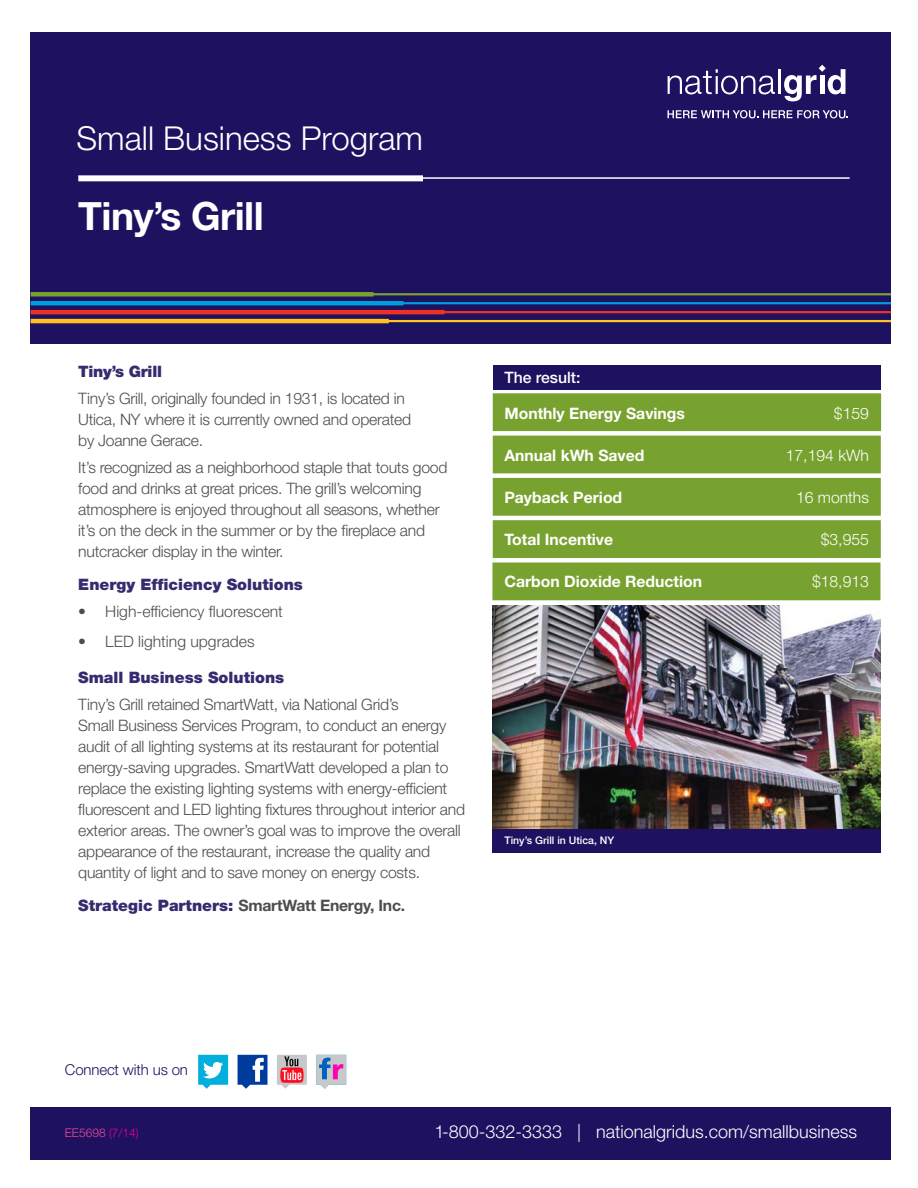
<style>
.page{position:relative;width:918px;height:1188px;background:#fff}
.page>*{position:absolute;margin:0;border:0;box-sizing:border-box;transform-origin:0 0}
.t1{font:700 39px "Helvetica Neue LT Std";letter-spacing:-.015em;color:#fff}
.t2{font:300 33px "Helvetica Neue LT Std";color:#fff}
.t3{font:300 18px "Helvetica Neue LT Std";color:#fff}
.t4{font:300 15.75px/21px "Helvetica Neue LT Std";letter-spacing:-.015em;color:#4d4d4f}
.t5{font:700 15.75px "Helvetica Neue LT Std";color:#fff}
.t6{font:900 15.75px "Helvetica Neue LT Std";color:#352c6f}
.t7{font:700 15.75px "Helvetica Neue LT Std";letter-spacing:-.015em;color:#4d4d4f}
.t8{font:300 15.75px "Helvetica Neue LT Std";color:#fff}
.t9{font:500 15.75px "Helvetica Neue LT Std";color:#fff}
.t10{font:300 15px "Helvetica Neue LT Std";letter-spacing:-.01em;color:#1d1160}
.t11{font:300 12px "Helvetica Neue LT Std";color:#ee4a9a}
.t12{font:500 10.5px "Helvetica Neue LT Std";color:#fff}
.s1{font-weight:900;color:#352c6f}
.s2{color:#ec008c}
</style>
<div class="page">
<div style="left:492px;top:562px;width:388px;height:38px;background:#78a22f;border:2px solid #78a22f"></div>
<div style="left:493px;top:365px;width:388px;height:25px;background:#1d1160"></div>
<div style="left:31px;top:1107px;width:860px;height:52px;background:#1d1160"></div>
<div style="left:493px;top:393px;width:388px;height:38px;background:#78a22f;border:2px solid #78a22f"></div>
<div style="left:493px;top:436px;width:388px;height:37px;background:#78a22f"></div>
<div style="left:493px;top:478px;width:388px;height:38px;background:#78a22f;border:2px solid #78a22f"></div>
<div style="left:493px;top:520px;width:388px;height:38px;background:#78a22f;border:2px solid #78a22f"></div>
<div style="left:31px;top:32px;width:860px;height:312px;background:#1d1160"></div>
<hr style="left:90px;top:177px;width:760px;height:2px;background:#fff">
<div style="left:78px;top:175px;width:345px;height:6px;background:#fff"></div>
<svg style="left:668px;top:69px;width:107px;height:25px"></svg>
<hr style="left:779px;top:69px;width:2px;height:25px;background:#fff">
<svg style="left:784px;top:65px;width:61px;height:36px"></svg>
<svg style="left:668px;top:110px;width:180px;height:8px"></svg>
<svg style="left:31px;top:292px;width:860px;height:31px"></svg>
<svg style="left:198px;top:1055px;width:30px;height:34px"></svg>
<svg style="left:238px;top:1055px;width:30px;height:34px"></svg>
<svg style="left:277px;top:1055px;width:30px;height:34px"></svg>
<svg style="left:316px;top:1055px;width:30px;height:34px"></svg>
<div style="left:492px;top:828px;width:389px;height:25px;background:#1d1160"></div>
<img style="left:492px;top:605px;width:389px;height:223px">
<h2 class="t2" style="left:76px;top:118px;width:348px">Small Business Program</h2>
<h1 class="t1" style="left:78px;top:192px;width:187px">Tiny’s Grill</h1>
<p class="t6" style="left:78px;top:362px;width:85px">Tiny’s Grill</p>
<p class="t4" style="left:78px;top:388px;width:335px">Tiny’s Grill, originally founded in 1931, is located in<br>Utica, NY where it is currently owned and operated by Joanne Gerace.</p>
<p class="t4" style="left:78px;top:457px;width:371px">It’s recognized as a neighborhood staple that touts good food and drinks at great prices. The grill’s welcoming atmosphere is enjoyed throughout all seasons, whether it’s on the deck in the summer or by the fireplace and nutcracker display in the winter.</p>
<p class="t6" style="left:78px;top:575px;width:226px">Energy Efficiency Solutions</p>
<p class="t4" style="left:78px;top:601px;width:206px">• High-efficiency fluorescent</p>
<p class="t4" style="left:78px;top:631px;width:178px">• LED lighting upgrades</p>
<p class="t6" style="left:78px;top:668px;width:207px">Small Business Solutions</p>
<p class="t4" style="left:78px;top:694px;width:388px">Tiny’s Grill retained SmartWatt, via National Grid’s<br>Small Business Services Program, to conduct an energy audit of all lighting systems at its restaurant for potential energy-saving upgrades. SmartWatt developed a plan to replace the existing lighting systems with energy-efficient fluorescent and LED lighting fixtures throughout interior and exterior areas. The owner’s goal was to improve the overall appearance of the restaurant, increase the quality and quantity of light and to save money on energy costs.</p>
<p class="t7" style="left:78px;top:896px;width:328px"><span class="s1">Strategic Partners:</span> SmartWatt Energy, Inc.</p>
<p class="t9" style="left:504px;top:368px;width:78px">The result:</p>
<p class="t5" style="left:504px;top:404px;width:182px">Monthly Energy Savings</p>
<p class="t8" style="left:834px;top:404px;width:37px">$159</p>
<p class="t5" style="left:504px;top:446px;width:142px">Annual kWh Saved</p>
<p class="t8" style="left:786px;top:446px;width:85px">17,194 kWh</p>
<p class="t5" style="left:504px;top:488px;width:119px">Payback Period</p>
<p class="t8" style="left:796px;top:488px;width:74px">16 months</p>
<p class="t5" style="left:504px;top:530px;width:110px">Total Incentive</p>
<p class="t8" style="left:821px;top:530px;width:50px">$3,955</p>
<p class="t5" style="left:504px;top:572px;width:199px">Carbon Dioxide Reduction</p>
<p class="t8" style="left:812px;top:572px;width:58px">$18,913</p>
<p class="t12" style="left:504px;top:834px;width:111px">Tiny’s Grill in Utica, NY</p>
<p class="t10" style="left:65px;top:1061px;width:125px">Connect with us on</p>
<p class="t11" style="left:65px;top:1126px;width:76px">EE5698 <span class="s2">(7/14)</span></p>
<p class="t3" style="left:434px;top:1121px;width:424px">1-800-332-3333 | nationalgridus.com/smallbusiness</p>
</div>
